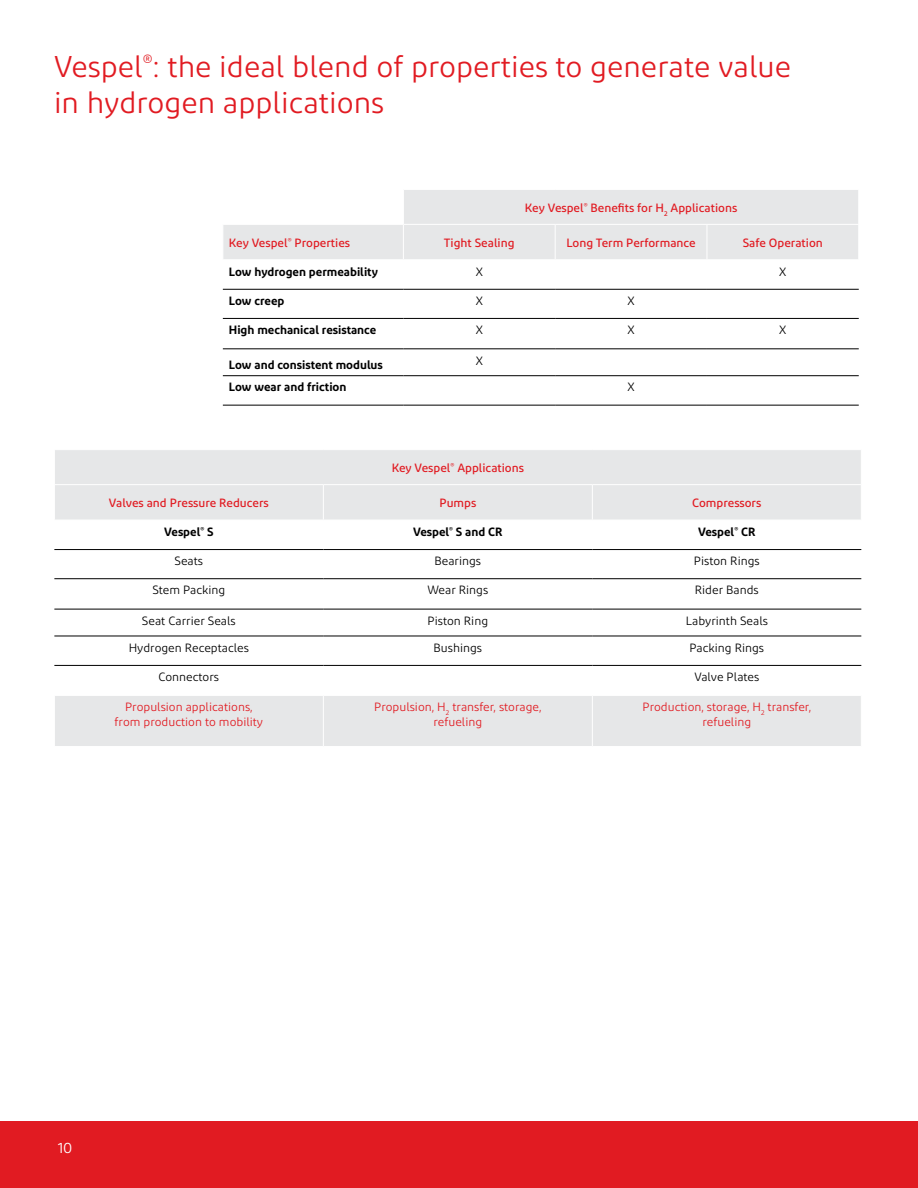
<style>
.page{position:relative;width:918px;height:1188px;background:#fff}
.page>*{position:absolute;margin:0;border:0;box-sizing:border-box;transform-origin:0 0}
.t1{font:30px/36px "Diodrum";color:#e11b22}
.t2{font:15px "Diodrum";color:#fff}
.t3{font:12px "Diodrum";color:#000}
.t4{font:500 12px "Diodrum";color:#e11b22}
.t5{font:600 12px "Diodrum";color:#000}
.t6{font:12px/15px "Diodrum";color:#e11b22;text-align:center}
</style>
<div class="page">
<div style="left:0;top:1122px;width:918px;height:66px;background:#e11b22"></div>
<svg style="left:54px;top:450px;width:807px;height:296px"></svg>
<hr style="left:54px;top:549px;width:269px;height:1px;background:#000">
<hr style="left:323px;top:549px;width:269px;height:1px;background:#000">
<hr style="left:592px;top:549px;width:269px;height:1px;background:#000">
<hr style="left:54px;top:578px;width:269px;height:1px;background:#000">
<hr style="left:323px;top:578px;width:269px;height:1px;background:#000">
<hr style="left:592px;top:578px;width:269px;height:1px;background:#000">
<hr style="left:54px;top:609px;width:269px;height:1px;background:#000">
<hr style="left:323px;top:609px;width:269px;height:1px;background:#000">
<hr style="left:592px;top:609px;width:269px;height:1px;background:#000">
<hr style="left:54px;top:636px;width:269px;height:1px;background:#000">
<hr style="left:323px;top:636px;width:269px;height:1px;background:#000">
<hr style="left:592px;top:636px;width:269px;height:1px;background:#000">
<hr style="left:54px;top:665px;width:269px;height:1px;background:#000">
<hr style="left:323px;top:665px;width:269px;height:1px;background:#000">
<hr style="left:592px;top:665px;width:269px;height:1px;background:#000">
<hr style="left:54px;top:450px;width:1px;height:34px;background:#fff">
<hr style="left:54px;top:484px;width:269px;height:1px;background:#fff">
<hr style="left:54px;top:485px;width:1px;height:35px;background:#fff">
<hr style="left:323px;top:484px;width:269px;height:1px;background:#fff">
<hr style="left:323px;top:485px;width:1px;height:35px;background:#fff">
<hr style="left:592px;top:484px;width:270px;height:1px;background:#fff">
<hr style="left:592px;top:485px;width:1px;height:35px;background:#fff">
<hr style="left:54px;top:520px;width:269px;height:1px;background:#fff">
<hr style="left:323px;top:520px;width:269px;height:1px;background:#fff">
<hr style="left:592px;top:520px;width:270px;height:1px;background:#fff">
<hr style="left:54px;top:695px;width:269px;height:1px;background:#fff">
<hr style="left:54px;top:696px;width:1px;height:50px;background:#fff">
<hr style="left:323px;top:695px;width:269px;height:1px;background:#fff">
<hr style="left:323px;top:696px;width:1px;height:50px;background:#fff">
<hr style="left:592px;top:695px;width:270px;height:1px;background:#fff">
<hr style="left:592px;top:696px;width:1px;height:50px;background:#fff">
<svg style="left:223px;top:190px;width:635px;height:69px;background:#e9eaeb"></svg>
<hr style="left:223px;top:289px;width:180px;height:1px;background:#000">
<hr style="left:403px;top:289px;width:152px;height:1px;background:#000">
<hr style="left:555px;top:289px;width:152px;height:1px;background:#000">
<hr style="left:707px;top:289px;width:152px;height:1px;background:#000">
<hr style="left:223px;top:318px;width:180px;height:1px;background:#000">
<hr style="left:403px;top:318px;width:152px;height:1px;background:#000">
<hr style="left:555px;top:318px;width:152px;height:1px;background:#000">
<hr style="left:707px;top:318px;width:152px;height:1px;background:#000">
<hr style="left:223px;top:349px;width:180px;height:1px;background:#000">
<hr style="left:403px;top:349px;width:152px;height:1px;background:#000">
<hr style="left:555px;top:349px;width:152px;height:1px;background:#000">
<hr style="left:707px;top:349px;width:152px;height:1px;background:#000">
<hr style="left:223px;top:375px;width:180px;height:1px;background:#000">
<hr style="left:403px;top:375px;width:152px;height:1px;background:#000">
<hr style="left:555px;top:375px;width:152px;height:1px;background:#000">
<hr style="left:707px;top:375px;width:152px;height:1px;background:#000">
<hr style="left:223px;top:405px;width:180px;height:1px;background:#000">
<hr style="left:403px;top:405px;width:152px;height:1px;background:#000">
<hr style="left:555px;top:405px;width:152px;height:1px;background:#000">
<hr style="left:707px;top:405px;width:152px;height:1px;background:#000">
<hr style="left:403px;top:190px;width:1px;height:34px;background:#fff">
<hr style="left:222px;top:224px;width:181px;height:1px;background:#fff">
<hr style="left:403px;top:224px;width:152px;height:1px;background:#fff">
<hr style="left:403px;top:225px;width:1px;height:34px;background:#fff">
<hr style="left:555px;top:224px;width:152px;height:1px;background:#fff">
<hr style="left:555px;top:225px;width:1px;height:34px;background:#fff">
<hr style="left:707px;top:224px;width:152px;height:1px;background:#fff">
<hr style="left:707px;top:225px;width:1px;height:34px;background:#fff">
<p class="t1" style="left:54px;top:48px;width:739px">Vespel<sup>®</sup>: the ideal blend of properties to generate value in hydrogen applications</p>
<p class="t4" style="left:525px;top:200px;width:214px">Key Vespel<sup>®</sup> Benefits for H<sub>2</sub> Applications</p>
<p class="t4" style="left:229px;top:235px;width:123px">Key Vespel<sup>®</sup> Properties</p>
<p class="t4" style="left:444px;top:235px;width:72px">Tight Sealing</p>
<p class="t4" style="left:566px;top:235px;width:131px">Long Term Performance</p>
<p class="t4" style="left:743px;top:235px;width:82px">Safe Operation</p>
<p class="t5" style="left:229px;top:264px;width:151px">Low hydrogen permeability</p>
<p class="t3" style="left:476px;top:264px;width:9px">X</p>
<p class="t3" style="left:779px;top:264px;width:9px">X</p>
<p class="t5" style="left:229px;top:293px;width:57px">Low creep</p>
<p class="t3" style="left:476px;top:294px;width:9px">X</p>
<p class="t3" style="left:627px;top:294px;width:9px">X</p>
<p class="t5" style="left:229px;top:322px;width:149px">High mechanical resistance</p>
<p class="t3" style="left:476px;top:323px;width:9px">X</p>
<p class="t3" style="left:627px;top:323px;width:9px">X</p>
<p class="t3" style="left:779px;top:323px;width:9px">X</p>
<p class="t5" style="left:229px;top:357px;width:156px">Low and consistent modulus</p>
<p class="t3" style="left:476px;top:353px;width:9px">X</p>
<p class="t5" style="left:229px;top:380px;width:119px">Low wear and friction</p>
<p class="t3" style="left:627px;top:380px;width:9px">X</p>
<p class="t4" style="left:392px;top:460px;width:134px">Key Vespel<sup>®</sup> Applications</p>
<p class="t4" style="left:109px;top:495px;width:161px">Valves and Pressure Reducers</p>
<p class="t4" style="left:439px;top:495px;width:38px">Pumps</p>
<p class="t4" style="left:692px;top:495px;width:71px">Compressors</p>
<p class="t5" style="left:164px;top:524px;width:51px">Vespel<sup>®</sup> S</p>
<p class="t5" style="left:413px;top:524px;width:91px">Vespel<sup>®</sup> S and CR</p>
<p class="t5" style="left:698px;top:524px;width:59px">Vespel<sup>®</sup> CR</p>
<p class="t3" style="left:175px;top:554px;width:30px">Seats</p>
<p class="t3" style="left:435px;top:554px;width:48px">Bearings</p>
<p class="t3" style="left:694px;top:554px;width:67px">Piston Rings</p>
<p class="t3" style="left:152px;top:583px;width:74px">Stem Packing</p>
<p class="t3" style="left:427px;top:583px;width:62px">Wear Rings</p>
<p class="t3" style="left:695px;top:583px;width:65px">Rider Bands</p>
<p class="t3" style="left:142px;top:613px;width:95px">Seat Carrier Seals</p>
<p class="t3" style="left:428px;top:613px;width:62px">Piston Ring</p>
<p class="t3" style="left:686px;top:613px;width:84px">Labyrinth Seals</p>
<p class="t3" style="left:129px;top:640px;width:122px">Hydrogen Receptacles</p>
<p class="t3" style="left:434px;top:640px;width:50px">Bushings</p>
<p class="t3" style="left:690px;top:640px;width:76px">Packing Rings</p>
<p class="t3" style="left:159px;top:670px;width:62px">Connectors</p>
<p class="t3" style="left:694px;top:670px;width:66px">Valve Plates</p>
<p class="t6" style="left:115px;top:699px;width:150px">Propulsion applications, from production to mobility</p>
<p class="t6" style="left:374px;top:699px;width:169px">Propulsion, H<sub>2</sub> transfer, storage, refueling</p>
<p class="t6" style="left:642px;top:699px;width:170px">Production, storage, H<sub>2</sub> transfer, refueling</p>
<p class="t2" style="left:58px;top:1139px;width:16px">10</p>
</div>
